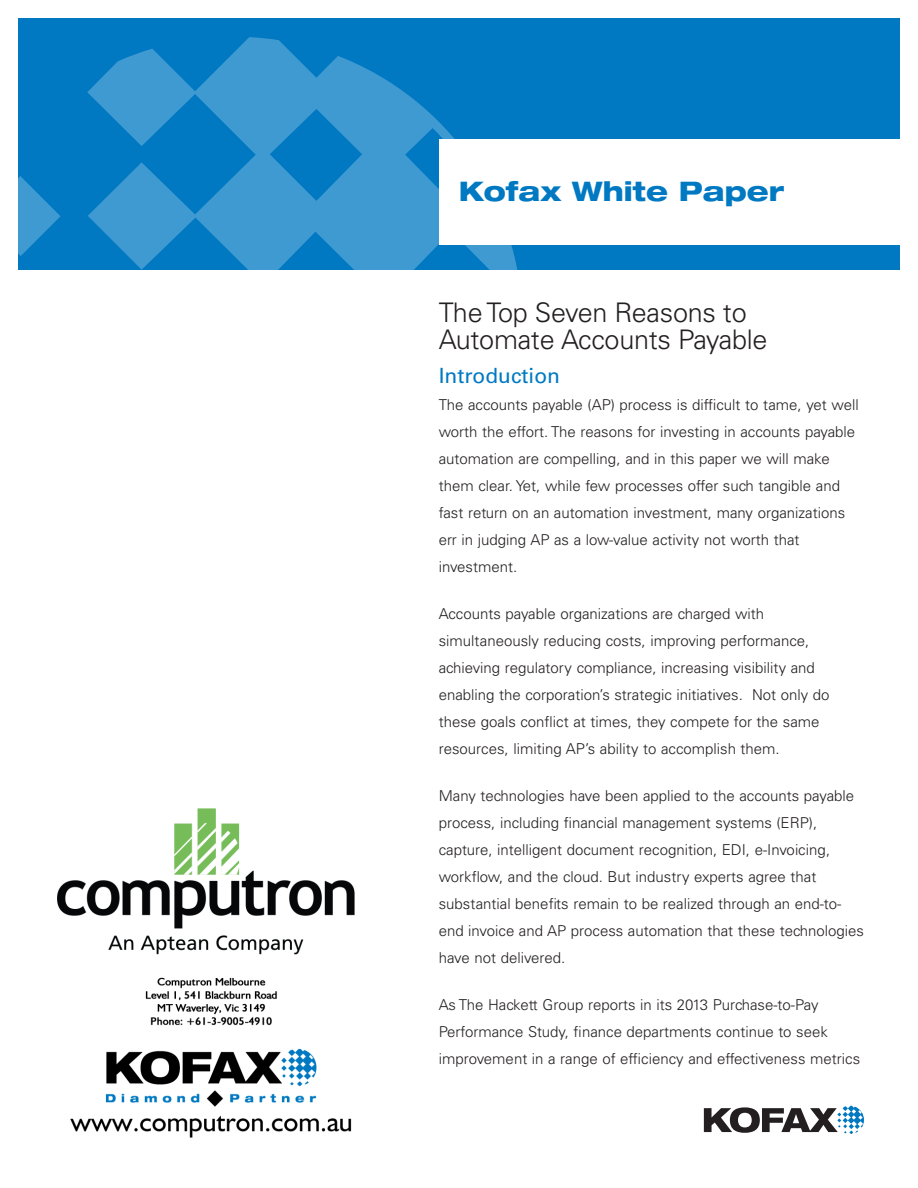
<style>
.page{position:relative;width:918px;height:1188px;background:#fff}
.page>*{position:absolute;margin:0;border:0;box-sizing:border-box;transform-origin:0 0}
.t1{font:300 27px/27px "Univers LT Std";letter-spacing:-.01em;color:#231f20}
.t2{font:800 expanded 27px "Helvetica Neue LT Std";color:#0079c2}
.Body{font:21px "Univers LT Std";color:#0079c2}
.Body-2{font:300 15px/27px "Univers LT Std";color:#231f20}
</style>
<div class="page">
<div style="left:18px;top:18px;width:882px;height:252px;background:#0079c2"></div>
<svg style="left:704px;top:1106px;width:160px;height:28px"></svg>
<div style="left:439px;top:139px;width:470px;height:106px;background:#fff"></div>
<svg style="left:18px;top:176px;width:43px;height:80px"></svg>
<svg style="left:87px;top:37px;width:431px;height:233px;fill:#3f9ad1"></svg>
<img style="left:57px;top:808px;width:298px;height:330px">
<h1 class="t2" style="left:459px;top:174px;width:327px">Kofax White Paper</h1>
<p class="t1" style="left:439px;top:299px;width:330px">The Top Seven Reasons to<br>Automate Accounts Payable</p>
<p class="Body" style="left:439px;top:363px;width:123px">Introduction</p>
<p class="Body-2" style="left:439px;top:391px;width:421px">The accounts payable (AP) process is difficult to tame, yet well worth the effort. The reasons for investing in accounts payable automation are compelling, and in this paper we will make them clear. Yet, while few processes offer such tangible and fast return on an automation investment, many organizations err in judging AP as a low-value activity not worth that investment.</p>
<p class="Body-2" style="left:439px;top:600px;width:392px">Accounts payable organizations are charged with simultaneously reducing costs, improving performance, achieving regulatory compliance, increasing visibility and enabling the corporation’s strategic initiatives. Not only do these goals conflict at times, they compete for the same resources, limiting AP’s ability to accomplish them.</p>
<p class="Body-2" style="left:439px;top:782px;width:427px">Many technologies have been applied to the accounts payable process, including financial management systems (ERP), capture, intelligent document recognition, EDI, e-Invoicing, workflow, and the cloud. But industry experts agree that substantial benefits remain to be realized through an end-to&shy;end invoice and AP process automation that these technologies have not delivered.</p>
<p class="Body-2" style="left:439px;top:992px;width:423px">As The Hackett Group reports in its 2013 Purchase-to-Pay<br>Performance Study, finance departments continue to seek improvement in a range of efficiency and effectiveness metrics</p>
</div>
